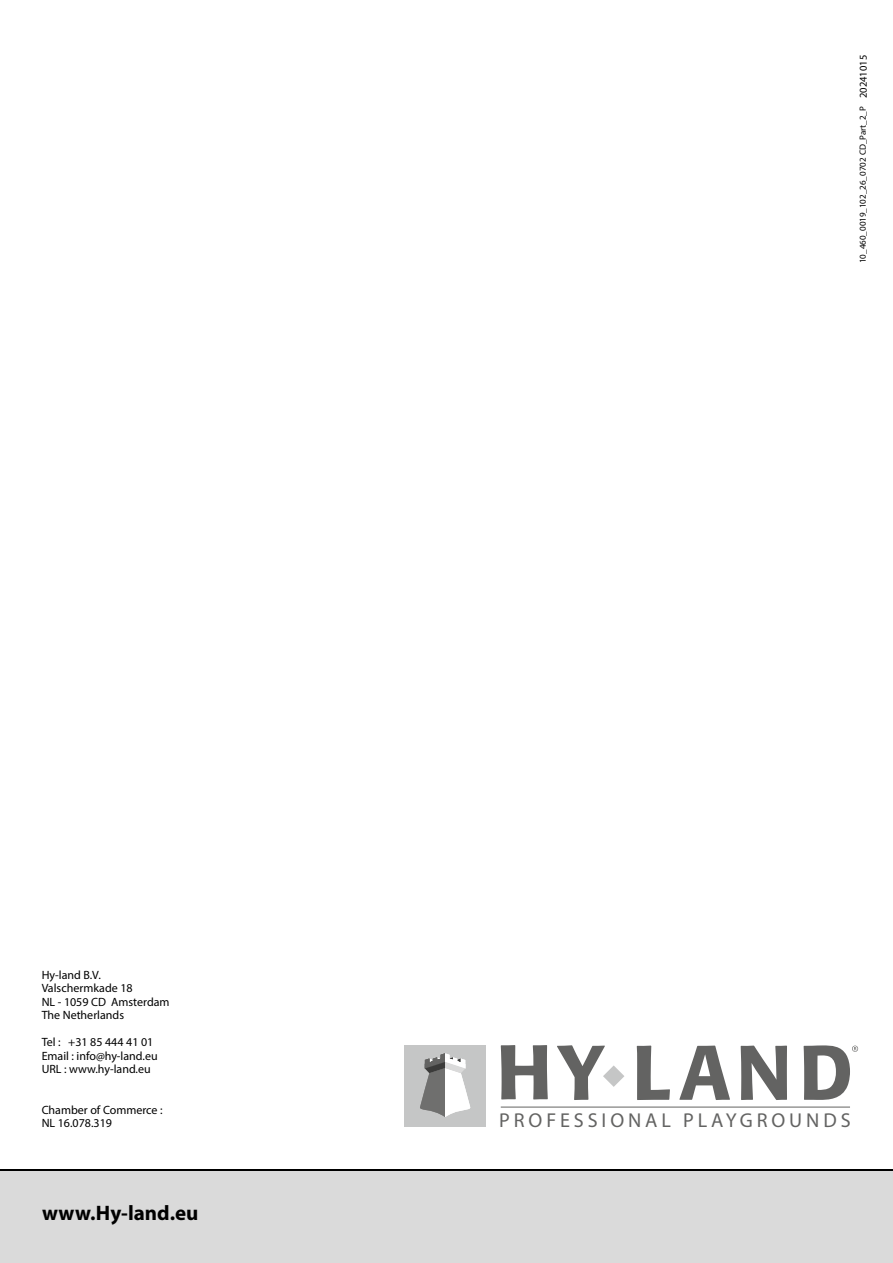
<style>
.page{position:relative;width:893px;height:1263px;background:#fff}
.page>*{position:absolute;margin:0;border:0;box-sizing:border-box;transform-origin:0 0}
.t1{font:700 21px "Myriad Pro";color:#000}
.t2{font:20.1px "Myriad Pro";letter-spacing:.195em;color:#636362}
.t3{font:12px/13.5px "Myriad Pro";color:#000}
.t4{font:9px "Myriad Pro";color:#000}
.s1{font-size:10.5px}
</style>
<div class="page">
<div style="left:0;top:1169px;width:893px;height:94px;background:#dadada"></div>
<hr style="left:0;top:1169px;width:893px;height:1px;background:#000">
<div style="left:404px;top:1045px;width:81px;height:82px;background:#c5c6c6"></div>
<svg style="left:420px;top:1053px;width:50px;height:64px"></svg>
<svg style="left:501px;top:1045px;width:47px;height:54px"></svg>
<svg style="left:637px;top:1045px;width:33px;height:55px"></svg>
<svg style="left:679px;top:1045px;width:51px;height:55px"></svg>
<svg style="left:741px;top:1045px;width:46px;height:55px"></svg>
<svg style="left:804px;top:1045px;width:54px;height:55px"></svg>
<svg style="left:557px;top:1045px;width:67px;height:55px"></svg>
<hr style="left:501px;top:1107px;width:349px;height:1px;background:#636362">
<p class="t4" style="left:857px;top:263px;width:210px;rotate:-90deg">10_460_0019_102_26_0702 CD_Part_2_P <span class="s1">20241015</span></p>
<p class="t3" style="left:42px;top:968px;width:129px">Hy-land B.V.<br>Valschermkade 18<br>NL - 1059 CD Amsterdam<br>The Netherlands</p>
<p class="t3" style="left:42px;top:1035px;width:117px">Tel : +31 85 444 41 01<br>Email : info@hy-land.eu<br>URL : www.hy-land.eu</p>
<p class="t3" style="left:42px;top:1103px;width:122px">Chamber of Commerce :<br>NL 16.078.319</p>
<h2 class="t2" style="left:499px;top:1108px;width:353px">PROFESSIONAL PLAYGROUNDS</h2>
<h1 class="t1" style="left:42px;top:1199px;width:158px">www.Hy-land.eu</h1>
</div>
